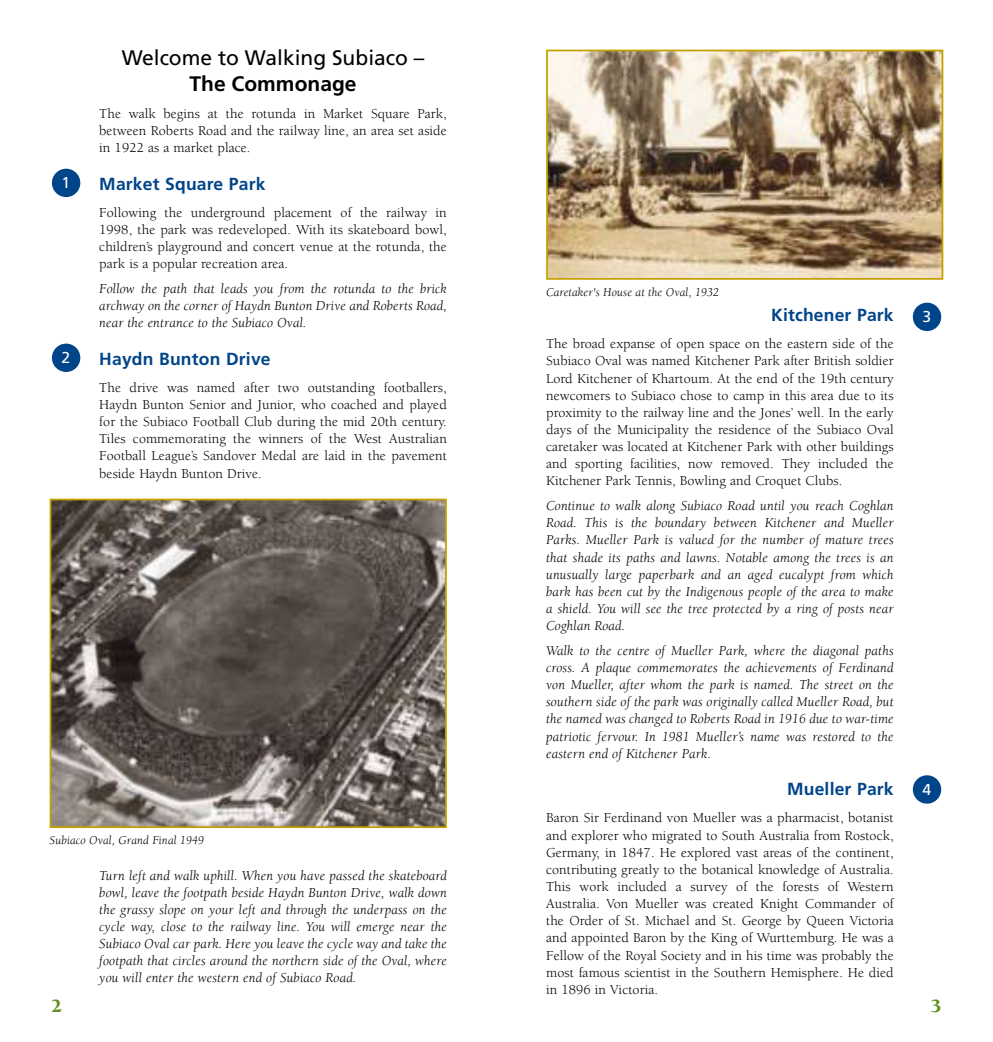
<style>
.page{position:relative;width:993px;height:1042px;background:#fff}
.page>*{position:absolute;margin:0;border:0;box-sizing:border-box;transform-origin:0 0}
.t1{font:21px "Frutiger";color:#000}
.t2{font:700 21px "Frutiger";color:#000}
.t3{font:700 17.5px "Frutiger";letter-spacing:.01em;color:#004489}
.t4{font:15.75px "Frutiger";color:#fff}
.t5{font:14px/17.2px "Berkeley";letter-spacing:.005em;color:#000;text-align:justify}
.t6{font:italic 14px/17.2px "Berkeley";letter-spacing:.01em;color:#000;text-align:justify}
.t7{font:italic 12.25px "Berkeley";letter-spacing:.01em;color:#000}
</style>
<div class="page">
<img style="left:549px;top:53px;width:391px;height:224px">
<div style="left:546px;top:50px;width:397px;height:230px;border:2px solid #c3a000"></div>
<div style="left:912px;top:303px;width:28px;height:28px;background:#004489;border-radius:50%"></div>
<img style="left:53px;top:502px;width:390px;height:323px">
<div style="left:50px;top:499px;width:396px;height:329px;border:2px solid #c3a000"></div>
<div style="left:52px;top:169px;width:28px;height:28px;background:#004489;border-radius:50%"></div>
<div style="left:52px;top:344px;width:28px;height:28px;background:#004489;border-radius:50%"></div>
<div style="left:912px;top:775px;width:28px;height:28px;background:#004489;border-radius:50%"></div>
<p class="t4" style="left:62px;top:174px;width:10px">1</p>
<p class="t4" style="left:62px;top:348px;width:10px">2</p>
<h1 class="t1" style="left:122px;top:46px;width:304px">Welcome to Walking Subiaco –</h1>
<h1 class="t2" style="left:189px;top:71px;width:168px">The Commonage</h1>
<p class="t5" style="left:99px;top:105px;width:349px">The walk begins at the rotunda in Market Square Park, between Roberts Road and the railway line, an area set aside in 1922 as a market place.</p>
<p class="t3" style="left:99px;top:173px;width:168px">Market Square Park</p>
<p class="t5" style="left:99px;top:204px;width:349px">Following the underground placement of the railway in 1998, the park was redeveloped. With its skateboard bowl, children’s playground and concert venue at the rotunda, the park is a popular recreation area.</p>
<p class="t6" style="left:99px;top:280px;width:349px">Follow the path that leads you from the rotunda to the brick archway on the corner of Haydn Bunton Drive and Roberts Road, near the entrance to the Subiaco Oval.</p>
<p class="t3" style="left:99px;top:348px;width:173px">Haydn Bunton Drive</p>
<p class="t5" style="left:99px;top:379px;width:349px">The drive was named after two outstanding footballers, Haydn Bunton Senior and Junior, who coached and played for the Subiaco Football Club during the mid 20th century.<br>Tiles commemorating the winners of the West Australian Football League’s Sandover Medal are laid in the pavement beside Haydn Bunton Drive.</p>
<p class="t7" style="left:50px;top:834px;width:156px">Subiaco Oval, Grand Final 1949</p>
<p class="t6" style="left:99px;top:867px;width:349px">Turn left and walk uphill. When you have passed the skateboard bowl, leave the footpath beside Haydn Bunton Drive, walk down the grassy slope on your left and through the underpass on the cycle way, close to the railway line. You will emerge near the Subiaco Oval car park. Here you leave the cycle way and take the footpath that circles around the northern side of the Oval, where you will enter the western end of Subiaco Road.</p>
<p class="t7" style="left:546px;top:286px;width:174px">Caretaker's House at the Oval, 1932</p>
<p class="t3" style="left:771px;top:305px;width:124px">Kitchener Park</p>
<p class="t5" style="left:546px;top:335px;width:349px">The broad expanse of open space on the eastern side of the Subiaco Oval was named Kitchener Park after British soldier Lord Kitchener of Khartoum. At the end of the 19th century newcomers to Subiaco chose to camp in this area due to its proximity to the railway line and the Jones’ well. In the early days of the Municipality the residence of the Subiaco Oval caretaker was located at Kitchener Park with other buildings and sporting facilities, now removed. They included the Kitchener Park Tennis, Bowling and Croquet Clubs.</p>
<p class="t6" style="left:546px;top:497px;width:349px">Continue to walk along Subiaco Road until you reach Coghlan Road. This is the boundary between Kitchener and Mueller Parks. Mueller Park is valued for the number of mature trees that shade its paths and lawns. Notable among the trees is an unusually large paperbark and an aged eucalypt from which bark has been cut by the Indigenous people of the area to make a shield. You will see the tree protected by a ring of posts near Coghlan Road.</p>
<p class="t6" style="left:546px;top:642px;width:349px">Walk to the centre of Mueller Park, where the diagonal paths cross. A plaque commemorates the achievements of Ferdinand von Mueller, after whom the park is named. The street on the southern side of the park was originally called Mueller Road, but the named was changed to Roberts Road in 1916 due to war-time patriotic fervour. In 1981 Mueller’s name was restored to the eastern end of Kitchener Park.</p>
<p class="t3" style="left:786px;top:779px;width:108px">Mueller Park</p>
<p class="t5" style="left:546px;top:810px;width:349px">Baron Sir Ferdinand von Mueller was a pharmacist, botanist and explorer who migrated to South Australia from Rostock, Germany, in 1847. He explored vast areas of the continent, contributing greatly to the botanical knowledge of Australia.<br>This work included a survey of the forests of Western Australia. Von Mueller was created Knight Commander of the Order of St. Michael and St. George by Queen Victoria and appointed Baron by the King of Wurttemburg. He was a Fellow of the Royal Society and in his time was probably the most famous scientist in the Southern Hemisphere. He died in 1896 in Victoria.</p>
<p class="t4" style="left:922px;top:307px;width:10px">3</p>
<p class="t4" style="left:922px;top:780px;width:10px">4</p>
</div>
